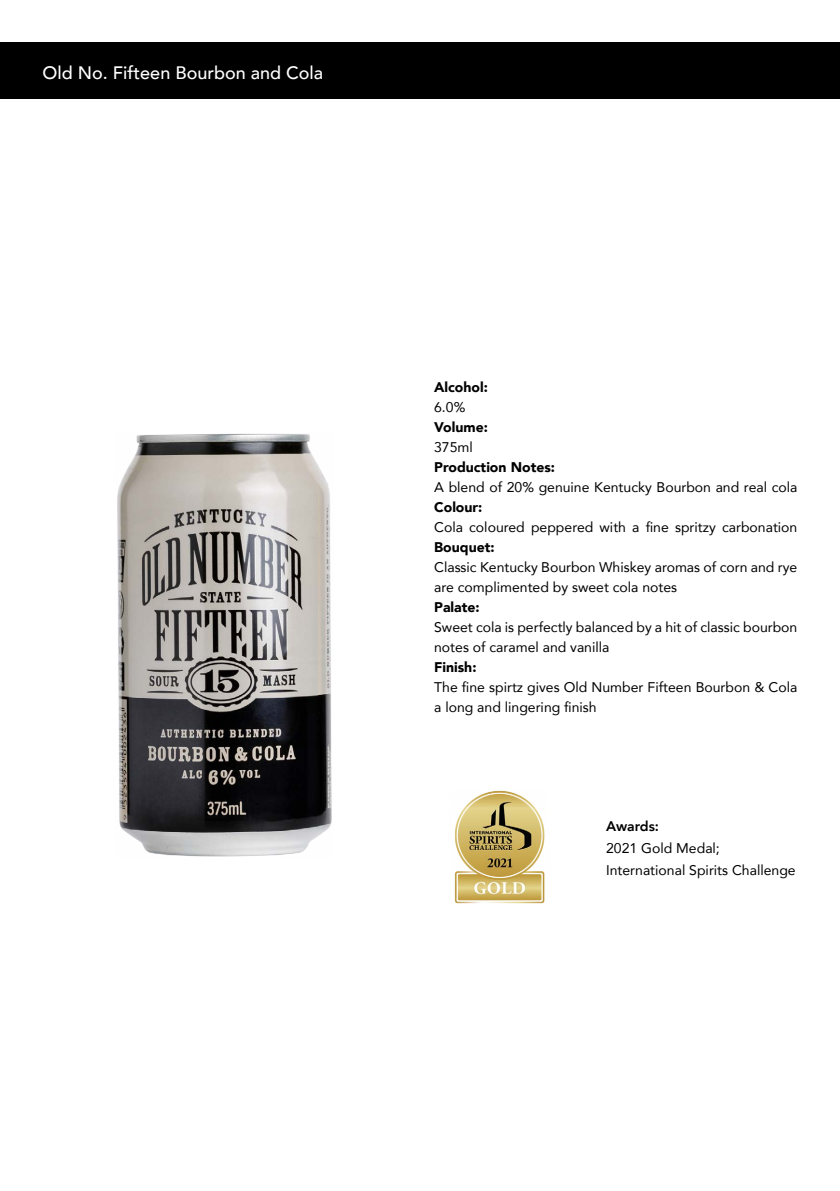
<style>
.page{position:relative;width:840px;height:1191px;background:#fff}
.page>*{position:absolute;margin:0;border:0;box-sizing:border-box;transform-origin:0 0}
.t1{font:500 18px "Avenir";color:#fff}
.t2{font:14px/20px "Avenir";color:#000}
.t3{font:900 14px "Avenir";color:#000}
.t4{font:800 14px "Avenir";color:#000}
</style>
<div class="page">
<img style="left:117px;top:434px;width:215px;height:423px">
<div style="left:0;top:43px;width:839px;height:56px;background:#000"></div>
<img style="left:454px;top:791px;width:91px;height:113px">
<p class="t1" style="left:43px;top:58px;width:282px">Old No. Fifteen Bourbon and Cola</p>
<p class="t3" style="left:434px;top:374px;width:55px">Alcohol:</p>
<p class="t2" style="left:434px;top:396px;width:33px">6.0%</p>
<p class="t3" style="left:434px;top:415px;width:55px">Volume:</p>
<p class="t2" style="left:434px;top:436px;width:40px">375ml</p>
<p class="t3" style="left:434px;top:455px;width:122px">Production Notes:</p>
<p class="t2" style="left:434px;top:476px;width:364px">A blend of 20% genuine Kentucky Bourbon and real cola</p>
<p class="t3" style="left:434px;top:495px;width:50px">Colour:</p>
<p class="t2" style="left:434px;top:516px;width:364px">Cola coloured peppered with a fine spritzy carbonation</p>
<p class="t3" style="left:434px;top:535px;width:62px">Bouquet:</p>
<p class="t2" style="left:434px;top:556px;width:364px">Classic Kentucky Bourbon Whiskey aromas of corn and rye are complimented by sweet cola notes</p>
<p class="t3" style="left:434px;top:595px;width:47px">Palate:</p>
<p class="t2" style="left:434px;top:616px;width:364px">Sweet cola is perfectly balanced by a hit of classic bourbon notes of caramel and vanilla</p>
<p class="t3" style="left:434px;top:655px;width:44px">Finish:</p>
<p class="t2" style="left:434px;top:676px;width:364px">The fine spirtz gives Old Number Fifteen Bourbon &amp; Cola a long and lingering finish</p>
<p class="t4" style="left:605px;top:815px;width:54px">Awards:</p>
<p class="t2" style="left:605px;top:836px;width:191px;line-height:22px">2021 Gold Medal;<br>International Spirits Challenge</p>
</div>
